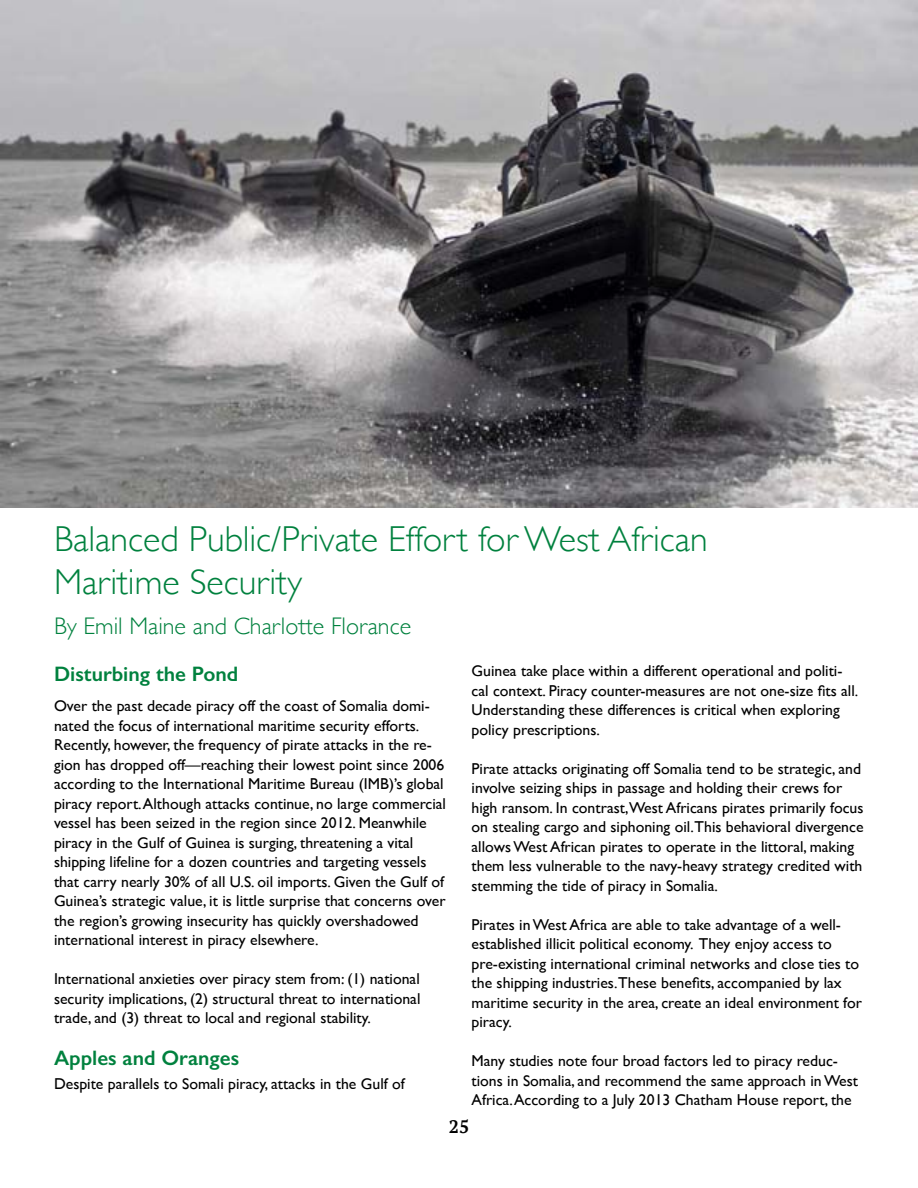
<style>
.page{position:relative;width:918px;height:1188px;background:#fff}
.page>*{position:absolute;margin:0;border:0;box-sizing:border-box;transform-origin:0 0}
.t1{font:300 36px/43.2px "Gill Sans";color:#00813e}
.t2{font:300 24px "Gill Sans";color:#00813e}
.t3{font:600 21px "Gill Sans";color:#00813e}
.t4{font:700 18px "PT Serif";color:#000}
.t5{font:15.75px/19.5px "Gill Sans";color:#000}
</style>
<div class="page">
<img style="left:0;top:0;width:918px;height:508px">
<h1 class="t1" style="left:54px;top:516px;width:655px">Balanced Public/Private Effort for West African<br>Maritime Security</h1>
<h2 class="t2" style="left:54px;top:608px;width:359px">By Emil Maine and Charlotte Florance</h2>
<h3 class="t3" style="left:54px;top:661px;width:186px">Disturbing the Pond</h3>
<p class="t5" style="left:54px;top:696px;width:394px">Over the past decade piracy off the coast of Somalia domi&shy;nated the focus of international maritime security efforts.<br>Recently, however, the frequency of pirate attacks in the re&shy;gion has dropped off—reaching their lowest point since 2006 according to the International Maritime Bureau (IMB)’s global piracy report. Although attacks continue, no large commercial vessel has been seized in the region since 2012. Meanwhile piracy in the Gulf of Guinea is surging, threatening a vital shipping lifeline for a dozen countries and targeting vessels that carry nearly 30% of all U.S. oil imports. Given the Gulf of Guinea’s strategic value, it is little surprise that concerns over the region’s growing insecurity has quickly overshadowed international interest in piracy elsewhere.</p>
<p class="t5" style="left:54px;top:969px;width:368px;text-align:justify">International anxieties over piracy stem from: (1) national security implications, (2) structural threat to international trade, and (3) threat to local and regional stability.</p>
<h3 class="t3" style="left:54px;top:1045px;width:187px">Apples and Oranges</h3>
<p class="t5" style="left:54px;top:1073px;width:352px">Despite parallels to Somali piracy, attacks in the Gulf of</p>
<p class="t5" style="left:472px;top:661px;width:388px">Guinea take place within a different operational and politi&shy;cal context. Piracy counter-measures are not one-size fits all.<br>Understanding these differences is critical when exploring policy prescriptions.</p>
<p class="t5" style="left:472px;top:758px;width:394px">Pirate attacks originating off Somalia tend to be strategic, and involve seizing ships in passage and holding their crews for high ransom. In contrast,West Africans pirates primarily focus on stealing cargo and siphoning oil.This behavioral divergence allows West African pirates to operate in the littoral, making them less vulnerable to the navy-heavy strategy credited with stemming the tide of piracy in Somalia.</p>
<p class="t5" style="left:472px;top:914px;width:392px">Pirates in West Africa are able to take advantage of a well&shy;established illicit political economy. They enjoy access to pre-existing international criminal networks and close ties to the shipping industries.These benefits, accompanied by lax maritime security in the area, create an ideal environment for piracy.</p>
<p class="t5" style="left:472px;top:1051px;width:388px">Many studies note four broad factors led to piracy reduc&shy;tions in Somalia, and recommend the same approach in West<br>Africa. According to a July 2013 Chatham House report, the</p>
<p class="t4" style="left:449px;top:1115px;width:22px">25</p>
</div>
